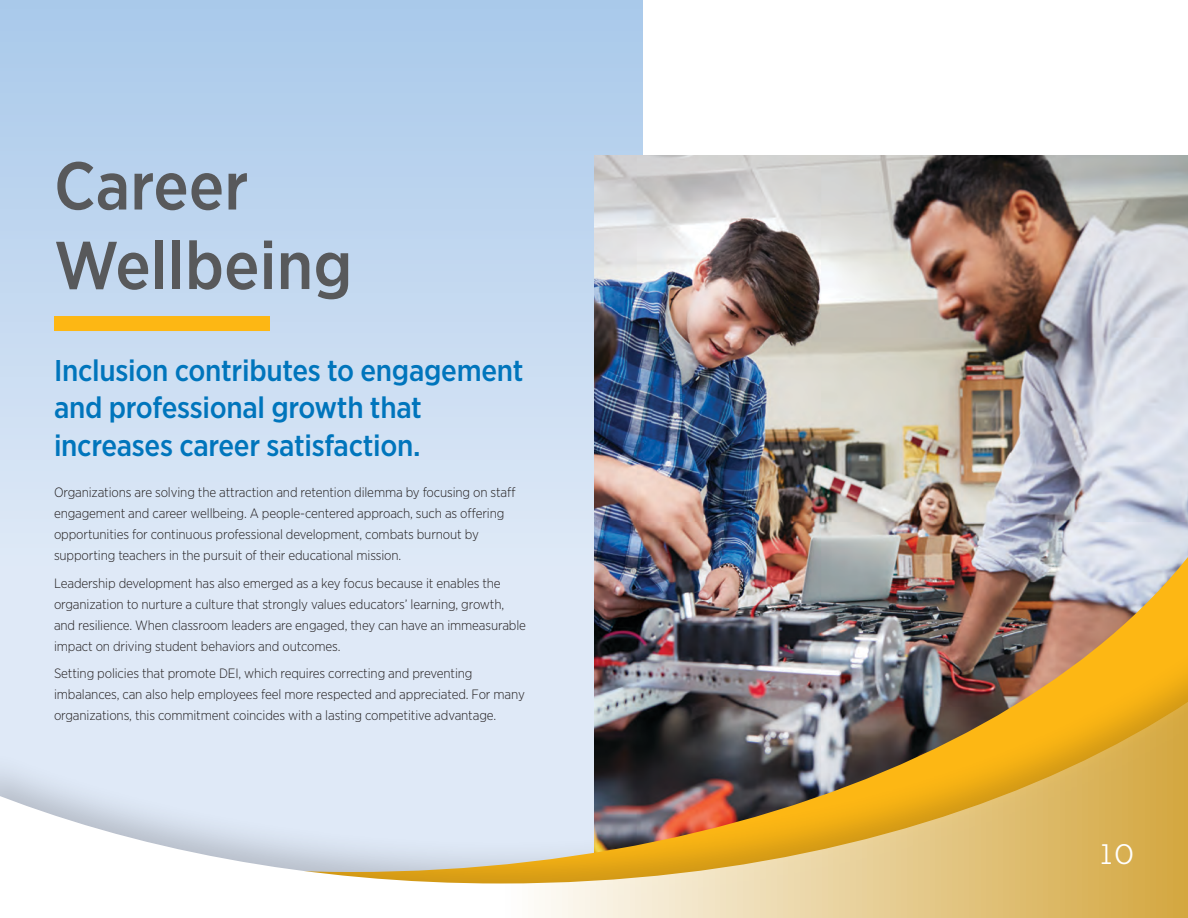
<style>
.page{position:relative;width:1188px;height:918px;background:#fff}
.page>*{position:absolute;margin:0;border:0;box-sizing:border-box;transform-origin:0 0}
.t1{font:500 67.5px/79.5px "Gotham Narrow";color:#58595b}
.t2{font:500 30px/37.5px "Gotham Narrow";letter-spacing:-.01em;color:#0075bc}
.t3{font:300 27px "Gallagher Slab";color:#fff}
.t4{font:300 13.5px/21px "Gotham Narrow";letter-spacing:-.01em;color:#231f20}
</style>
<div class="page">
<svg style="left:0;top:0;width:643px;height:517px;background:#c0d7ef"></svg>
<img style="left:594px;top:156px;width:594px;height:361px">
<div style="left:54px;top:316px;width:216px;height:15px;background:#fdb714"></div>
<img style="left:0;top:517px;width:1188px;height:401px">
<h1 class="t1" style="left:54px;top:145px;width:300px">Career<br>Wellbeing</h1>
<h2 class="t2" style="left:54px;top:351px;width:471px">Inclusion contributes to engagement and professional growth that increases career satisfaction.</h2>
<p class="t4" style="left:54px;top:481px;width:463px">Organizations are solving the attraction and retention dilemma by focusing on staff engagement and career wellbeing. A people-centered approach, such as offering opportunities for continuous professional development, combats burnout by supporting teachers in the pursuit of their educational mission.</p>
<p class="t4" style="left:54px;top:572px;width:474px">Leadership development has also emerged as a key focus because it enables the organization to nurture a culture that strongly values educators’ learning, growth, and resilience. When classroom leaders are engaged, they can have an immeasurable impact on driving student behaviors and outcomes.</p>
<p class="t4" style="left:54px;top:663px;width:472px">Setting policies that promote DEI, which requires correcting and preventing imbalances, can also help employees feel more respected and appreciated. For many organizations, this commitment coincides with a lasting competitive advantage.</p>
<h3 class="t3" style="left:1101px;top:837px;width:35px">10</h3>
</div>
